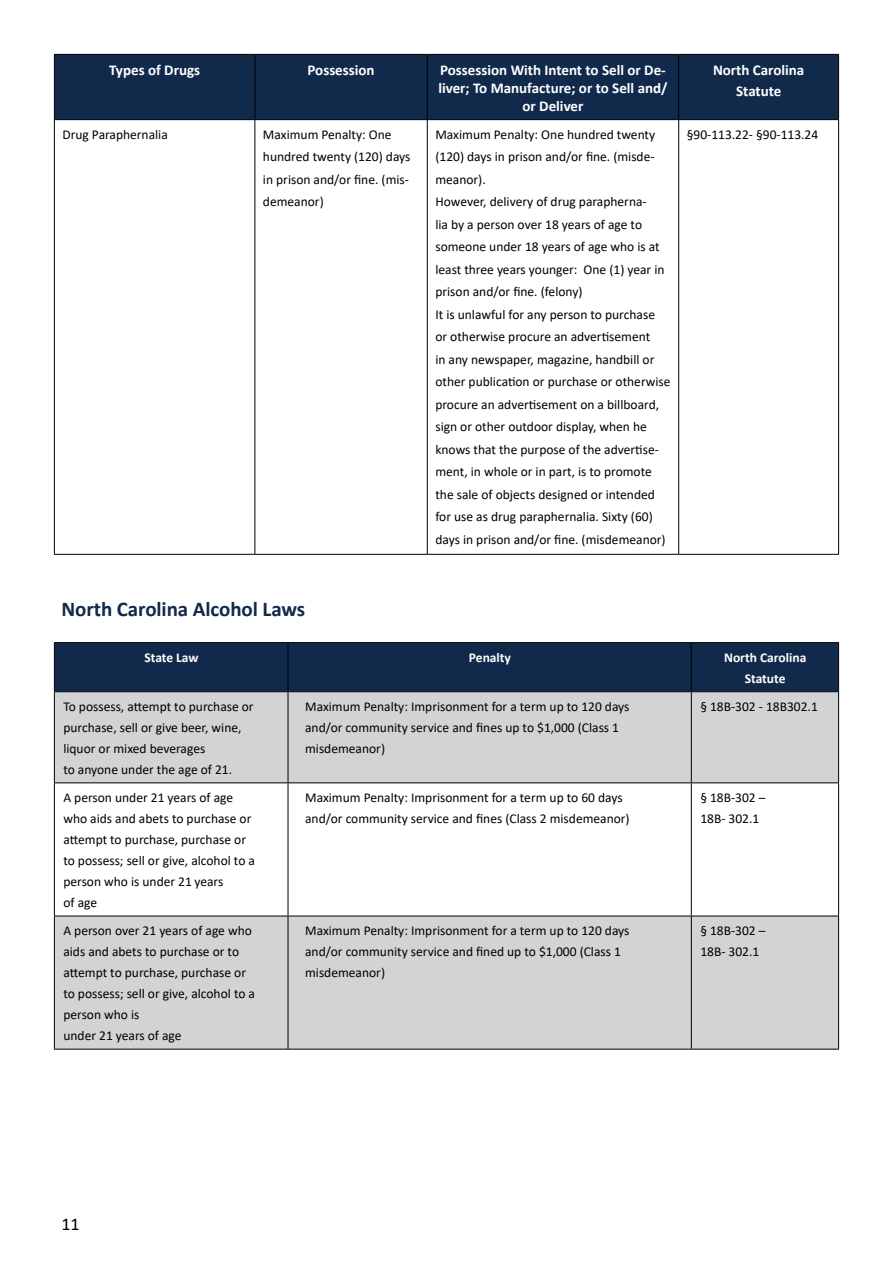
<style>
.page{position:relative;width:893px;height:1263px;background:#fff}
.page>*{position:absolute;margin:0;border:0;box-sizing:border-box;transform-origin:0 0}
.heading_2{font:700 21px "Calibri";letter-spacing:-.005em;color:#11294b}
.t1{font:18px "Calibri";color:#000}
.Table_Paragraph{font:700 15px/18px "Calibri";color:#fff;text-align:center}
.Table_Paragraph-2{font:13.5px/22.5px "Calibri";color:#000}
.Table_Paragraph-3{font:700 13.5px "Calibri";color:#fff}
</style>
<div class="page">
<div style="left:55px;top:55px;width:783px;height:64px;background:#11294b"></div>
<hr style="left:54px;top:54px;width:201px;height:1px;background:#000">
<hr style="left:255px;top:54px;width:172px;height:1px;background:#000">
<hr style="left:427px;top:54px;width:252px;height:1px;background:#000">
<hr style="left:679px;top:54px;width:160px;height:1px;background:#000">
<hr style="left:54px;top:119px;width:201px;height:1px;background:#000">
<hr style="left:255px;top:119px;width:172px;height:1px;background:#000">
<hr style="left:427px;top:119px;width:252px;height:1px;background:#000">
<hr style="left:679px;top:119px;width:160px;height:1px;background:#000">
<hr style="left:54px;top:554px;width:201px;height:1px;background:#000">
<hr style="left:255px;top:554px;width:172px;height:1px;background:#000">
<hr style="left:427px;top:554px;width:252px;height:1px;background:#000">
<hr style="left:679px;top:554px;width:160px;height:1px;background:#000">
<hr style="left:54px;top:55px;width:1px;height:64px;background:#000">
<hr style="left:54px;top:120px;width:1px;height:434px;background:#000">
<hr style="left:254px;top:55px;width:1px;height:64px;background:#000">
<hr style="left:427px;top:55px;width:1px;height:64px;background:#000">
<hr style="left:678px;top:55px;width:1px;height:64px;background:#000">
<hr style="left:838px;top:55px;width:1px;height:64px;background:#000">
<hr style="left:254px;top:120px;width:1px;height:434px;background:#000">
<hr style="left:427px;top:120px;width:1px;height:434px;background:#000">
<hr style="left:678px;top:120px;width:1px;height:434px;background:#000">
<hr style="left:838px;top:120px;width:1px;height:434px;background:#000">
<div style="left:55px;top:643px;width:783px;height:48px;background:#11294b"></div>
<svg style="left:55px;top:692px;width:783px;height:357px;fill:#d1d3d4"></svg>
<hr style="left:54px;top:642px;width:234px;height:1px;background:#000">
<hr style="left:288px;top:642px;width:403px;height:1px;background:#000">
<hr style="left:691px;top:642px;width:148px;height:1px;background:#000">
<hr style="left:54px;top:691px;width:234px;height:1px;background:#000">
<hr style="left:288px;top:691px;width:403px;height:1px;background:#000">
<hr style="left:691px;top:691px;width:148px;height:1px;background:#000">
<hr style="left:54px;top:782px;width:234px;height:1px;background:#000">
<hr style="left:288px;top:782px;width:403px;height:1px;background:#000">
<hr style="left:691px;top:782px;width:148px;height:1px;background:#000">
<hr style="left:54px;top:916px;width:234px;height:1px;background:#000">
<hr style="left:288px;top:916px;width:403px;height:1px;background:#000">
<hr style="left:691px;top:916px;width:148px;height:1px;background:#000">
<hr style="left:54px;top:1049px;width:234px;height:1px;background:#000">
<hr style="left:288px;top:1049px;width:403px;height:1px;background:#000">
<hr style="left:691px;top:1049px;width:148px;height:1px;background:#000">
<hr style="left:54px;top:643px;width:1px;height:48px;background:#000">
<hr style="left:54px;top:692px;width:1px;height:90px;background:#000">
<hr style="left:54px;top:783px;width:1px;height:133px;background:#000">
<hr style="left:54px;top:916px;width:1px;height:133px;background:#000">
<hr style="left:288px;top:643px;width:1px;height:48px;background:#000">
<hr style="left:691px;top:643px;width:1px;height:48px;background:#000">
<hr style="left:838px;top:643px;width:1px;height:48px;background:#000">
<hr style="left:288px;top:692px;width:1px;height:90px;background:#000">
<hr style="left:691px;top:692px;width:1px;height:90px;background:#000">
<hr style="left:838px;top:692px;width:1px;height:90px;background:#000">
<hr style="left:288px;top:783px;width:1px;height:133px;background:#000">
<hr style="left:691px;top:783px;width:1px;height:133px;background:#000">
<hr style="left:838px;top:783px;width:1px;height:133px;background:#000">
<hr style="left:288px;top:916px;width:1px;height:133px;background:#000">
<hr style="left:691px;top:916px;width:1px;height:133px;background:#000">
<hr style="left:838px;top:916px;width:1px;height:133px;background:#000">
<p class="Table_Paragraph" style="left:109px;top:60px;width:93px">Types of Drugs</p>
<p class="Table_Paragraph" style="left:308px;top:60px;width:69px">Possession</p>
<p class="Table_Paragraph" style="left:438px;top:60px;width:231px">Possession With Intent to Sell or De&shy;liver; To Manufacture; or to Sell and/ or Deliver</p>
<p class="Table_Paragraph" style="left:713px;top:60px;width:93px">North Carolina</p>
<p class="Table_Paragraph" style="left:736px;top:81px;width:47px">Statute</p>
<p class="Table_Paragraph-2" style="left:62px;top:123px;width:107px">Drug Paraphernalia</p>
<p class="Table_Paragraph-2" style="left:263px;top:123px;width:149px">Maximum Penalty: One hundred twenty (120) days in prison and/or fine. (mis&shy;demeanor)</p>
<p class="Table_Paragraph-2" style="left:435px;top:123px;width:221px;text-align:justify">Maximum Penalty: One hundred twenty (120) days in prison and/or fine. (misde&shy;meanor).</p>
<p class="Table_Paragraph-2" style="left:435px;top:190px;width:231px">However, delivery of drug parapherna-<br>lia by a person over 18 years of age to someone under 18 years of age who is at least three years younger: One (1) year in prison and/or fine. (felony)</p>
<p class="Table_Paragraph-2" style="left:435px;top:303px;width:237px">It is unlawful for any person to purchase<br>or otherwise procure an advertisement<br>in any newspaper, magazine, handbill or other publication or purchase or otherwise procure an advertisement on a billboard, sign or other outdoor display, when he knows that the purpose of the advertise&shy;ment, in whole or in part, is to promote the sale of objects designed or intended for use as drug paraphernalia. Sixty (60) days in prison and/or fine. (misdemeanor)</p>
<p class="Table_Paragraph-2" style="left:687px;top:123px;width:133px">§90-113.22- §90-113.24</p>
<p class="heading_2" style="left:62px;top:594px;width:245px">North Carolina Alcohol Laws</p>
<p class="Table_Paragraph-3" style="left:144px;top:648px;width:56px">State Law</p>
<p class="Table_Paragraph-3" style="left:469px;top:648px;width:44px">Penalty</p>
<p class="Table_Paragraph-3" style="left:724px;top:648px;width:84px">North Carolina</p>
<p class="Table_Paragraph-3" style="left:745px;top:669px;width:42px">Statute</p>
<p class="Table_Paragraph-2" style="left:63px;top:695px;width:192px;line-height:21px">To possess, attempt to purchase or purchase, sell or give beer, wine, liquor or mixed beverages</p>
<p class="Table_Paragraph-2" style="left:63px;top:758px;width:170px">to anyone under the age of 21.</p>
<p class="Table_Paragraph-2" style="left:305px;top:695px;width:326px;line-height:21px">Maximum Penalty: Imprisonment for a term up to 120 days and/or community service and fines up to $1,000 (Class 1</p>
<p class="Table_Paragraph-2" style="left:305px;top:737px;width:81px">misdemeanor)</p>
<p class="Table_Paragraph-2" style="left:700px;top:695px;width:119px">§ 18B-302 - 18B302.1</p>
<p class="Table_Paragraph-2" style="left:63px;top:787px;width:193px;line-height:21px">A person under 21 years of age who aids and abets to purchase or attempt to purchase, purchase or to possess; sell or give, alcohol to a person who is under 21 years</p>
<p class="Table_Paragraph-2" style="left:63px;top:891px;width:35px">of age</p>
<p class="Table_Paragraph-2" style="left:63px;top:920px;width:193px;line-height:21px">A person over 21 years of age who aids and abets to purchase or to attempt to purchase, purchase or to possess; sell or give, alcohol to a person who is</p>
<p class="Table_Paragraph-2" style="left:63px;top:1024px;width:120px">under 21 years of age</p>
<p class="Table_Paragraph-2" style="left:305px;top:787px;width:326px;line-height:21px">Maximum Penalty: Imprisonment for a term up to 60 days and/or community service and fines (Class 2 misdemeanor)</p>
<p class="Table_Paragraph-2" style="left:700px;top:787px;width:67px;line-height:21px">§ 18B-302 –<br>18B- 302.1</p>
<p class="Table_Paragraph-2" style="left:305px;top:920px;width:326px;line-height:21px">Maximum Penalty: Imprisonment for a term up to 120 days and/or community service and fined up to $1,000 (Class 1 misdemeanor)</p>
<p class="Table_Paragraph-2" style="left:700px;top:920px;width:67px;line-height:21px">§ 18B-302 –<br>18B- 302.1</p>
<h2 class="t1" style="left:62px;top:1211px;width:20px">11</h2>
</div>
